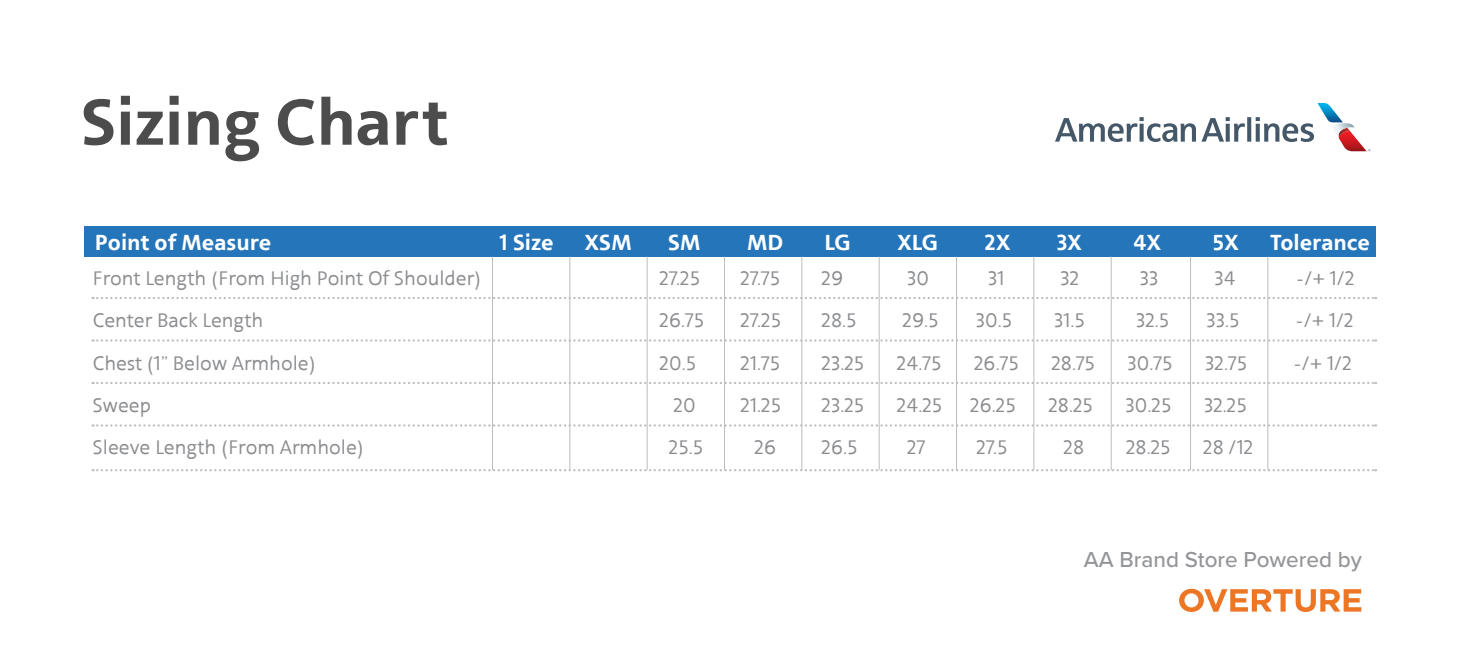
<style>
.page{position:relative;width:1458px;height:648px;background:#fff}
.page>*{position:absolute;margin:0;border:0;box-sizing:border-box;transform-origin:0 0}
.t1{font:700 67.05px "American Sans";color:#4c4c4d}
.t2{font:700 22.5px "American Sans";color:#fff}
.t3{font:500 22.5px "Proxima Nova";color:#939598}
.t4{font:20.25px "American Sans";color:#8a8c8f}
</style>
<div class="page">
<svg style="left:1055px;top:103px;width:315px;height:48px"></svg>
<svg style="left:1179px;top:589px;width:182px;height:23px"></svg>
<div style="left:85px;top:226px;width:1291px;height:31px;background:#2575bb"></div>
<svg style="left:93px;top:297px;width:1283px;height:2px"></svg>
<svg style="left:93px;top:339px;width:1283px;height:3px"></svg>
<svg style="left:93px;top:382px;width:1283px;height:2px"></svg>
<svg style="left:93px;top:424px;width:1283px;height:3px"></svg>
<svg style="left:93px;top:469px;width:1283px;height:2px"></svg>
<hr style="left:492px;top:257px;width:1px;height:213px;background:#bcbdc0">
<hr style="left:569px;top:257px;width:1px;height:213px;background:#bcbdc0">
<hr style="left:647px;top:257px;width:1px;height:213px;background:#bcbdc0">
<hr style="left:724px;top:257px;width:1px;height:213px;background:#bcbdc0">
<hr style="left:801px;top:257px;width:1px;height:213px;background:#bcbdc0">
<hr style="left:879px;top:257px;width:1px;height:213px;background:#bcbdc0">
<hr style="left:956px;top:257px;width:1px;height:213px;background:#bcbdc0">
<hr style="left:1033px;top:257px;width:1px;height:213px;background:#bcbdc0">
<hr style="left:1111px;top:257px;width:1px;height:213px;background:#bcbdc0">
<hr style="left:1190px;top:257px;width:1px;height:213px;background:#bcbdc0">
<hr style="left:1267px;top:257px;width:1px;height:213px;background:#bcbdc0">
<p class="t1" style="left:81px;top:85px;width:368px">Sizing Chart</p>
<p class="t2" style="left:95px;top:230px;width:178px">Point of Measure</p>
<p class="t2" style="left:500px;top:230px;width:55px">1 Size</p>
<p class="t2" style="left:585px;top:230px;width:48px">XSM</p>
<p class="t2" style="left:668px;top:230px;width:34px">SM</p>
<p class="t2" style="left:747px;top:230px;width:38px">MD</p>
<p class="t2" style="left:825px;top:230px;width:28px">LG</p>
<p class="t2" style="left:897px;top:230px;width:42px">XLG</p>
<p class="t2" style="left:985px;top:230px;width:27px">2X</p>
<p class="t2" style="left:1057px;top:230px;width:26px">3X</p>
<p class="t2" style="left:1134px;top:230px;width:29px">4X</p>
<p class="t2" style="left:1213px;top:230px;width:28px">5X</p>
<p class="t2" style="left:1270px;top:230px;width:101px">Tolerance</p>
<p class="t4" style="left:93px;top:267px;width:391px">Front Length (From High Point Of Shoulder)</p>
<p class="t4" style="left:660px;top:267px;width:42px">27.25</p>
<p class="t4" style="left:741px;top:267px;width:41px">27.75</p>
<p class="t4" style="left:822px;top:267px;width:23px">29</p>
<p class="t4" style="left:907px;top:267px;width:23px">30</p>
<p class="t4" style="left:988px;top:267px;width:18px">31</p>
<p class="t4" style="left:1061px;top:267px;width:20px">32</p>
<p class="t4" style="left:1140px;top:267px;width:20px">33</p>
<p class="t4" style="left:1214px;top:267px;width:23px">34</p>
<p class="t4" style="left:1296px;top:267px;width:60px">-/+ 1/2</p>
<p class="t4" style="left:93px;top:309px;width:172px">Center Back Length</p>
<p class="t4" style="left:660px;top:309px;width:46px">26.75</p>
<p class="t4" style="left:741px;top:309px;width:42px">27.25</p>
<p class="t4" style="left:822px;top:309px;width:37px">28.5</p>
<p class="t4" style="left:903px;top:309px;width:38px">29.5</p>
<p class="t4" style="left:976px;top:309px;width:38px">30.5</p>
<p class="t4" style="left:1054px;top:309px;width:32px">31.5</p>
<p class="t4" style="left:1136px;top:309px;width:35px">32.5</p>
<p class="t4" style="left:1207px;top:309px;width:35px">33.5</p>
<p class="t4" style="left:1296px;top:309px;width:60px">-/+ 1/2</p>
<p class="t4" style="left:93px;top:351px;width:225px">Chest (1” Below Armhole)</p>
<p class="t4" style="left:660px;top:351px;width:38px">20.5</p>
<p class="t4" style="left:741px;top:351px;width:41px">21.75</p>
<p class="t4" style="left:822px;top:351px;width:44px">23.25</p>
<p class="t4" style="left:897px;top:351px;width:46px">24.75</p>
<p class="t4" style="left:974px;top:351px;width:46px">26.75</p>
<p class="t4" style="left:1051px;top:351px;width:45px">28.75</p>
<p class="t4" style="left:1128px;top:351px;width:46px">30.75</p>
<p class="t4" style="left:1205px;top:351px;width:43px">32.75</p>
<p class="t4" style="left:1294px;top:351px;width:60px">-/+ 1/2</p>
<p class="t4" style="left:93px;top:393px;width:60px">Sweep</p>
<p class="t4" style="left:674px;top:393px;width:24px">20</p>
<p class="t4" style="left:741px;top:393px;width:42px">21.25</p>
<p class="t4" style="left:822px;top:393px;width:44px">23.25</p>
<p class="t4" style="left:897px;top:393px;width:47px">24.25</p>
<p class="t4" style="left:970px;top:393px;width:47px">26.25</p>
<p class="t4" style="left:1048px;top:393px;width:46px">28.25</p>
<p class="t4" style="left:1126px;top:393px;width:47px">30.25</p>
<p class="t4" style="left:1204px;top:393px;width:44px">32.25</p>
<p class="t4" style="left:93px;top:436px;width:273px">Sleeve Length (From Armhole)</p>
<p class="t4" style="left:669px;top:436px;width:36px">25.5</p>
<p class="t4" style="left:755px;top:436px;width:23px">26</p>
<p class="t4" style="left:822px;top:436px;width:37px">26.5</p>
<p class="t4" style="left:907px;top:436px;width:20px">27</p>
<p class="t4" style="left:977px;top:436px;width:32px">27.5</p>
<p class="t4" style="left:1063px;top:436px;width:22px">28</p>
<p class="t4" style="left:1126px;top:436px;width:46px">28.25</p>
<p class="t4" style="left:1203px;top:436px;width:52px">28 /12</p>
<p class="t3" style="left:1084px;top:543px;width:280px">AA Brand Store Powered by</p>
</div>
